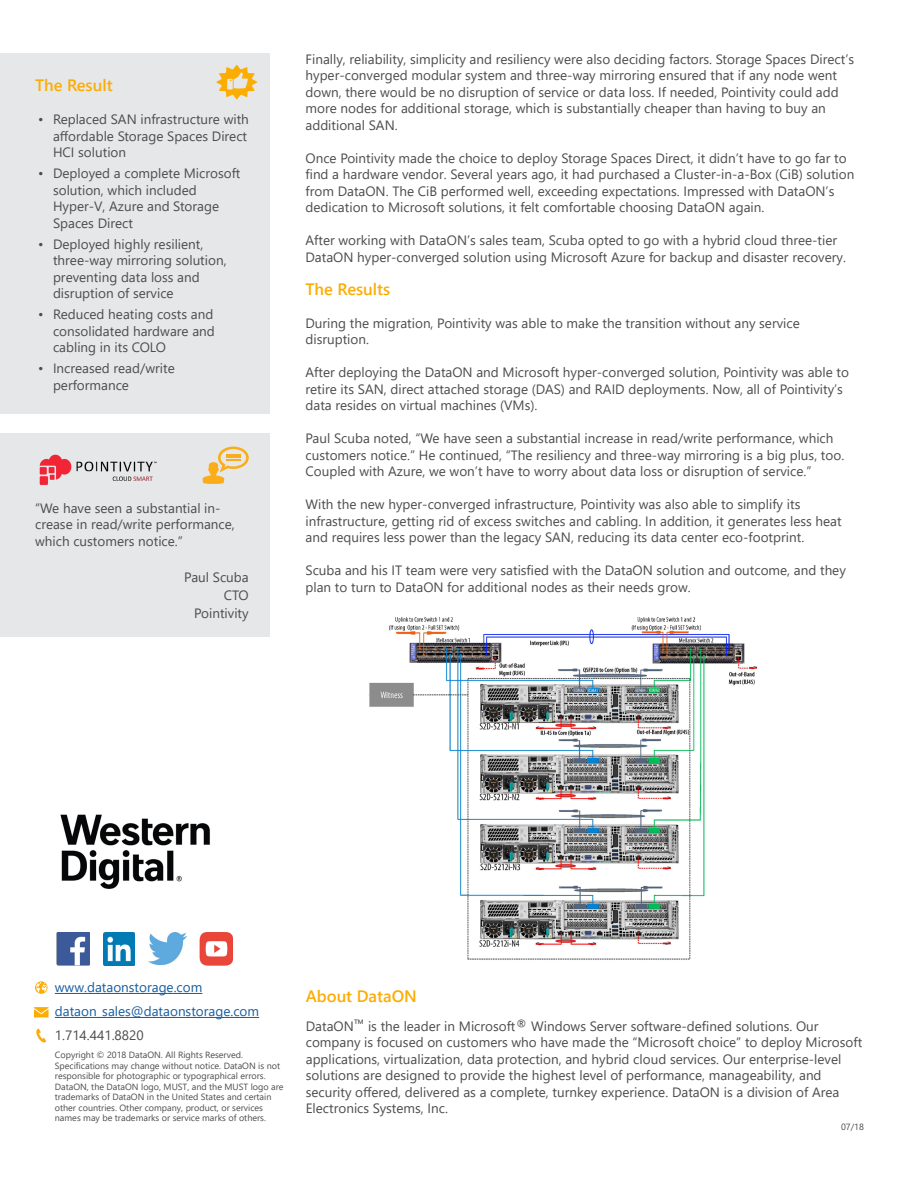
<style>
.page{position:relative;width:918px;height:1188px;background:#fff}
.page>*{position:absolute;margin:0;border:0;box-sizing:border-box;transform-origin:0 0}
.Headers{font:600 16.5px "Segoe UI";color:#fcad04}
.t1{font:13.5px/16.5px "Segoe UI";color:#4b4c4d}
.t2{font:13.5px "Segoe UI";color:#175d9e}
.t3{font:9px/10.5px "Segoe UI";color:#4b4c4d}
</style>
<div class="page">
<svg style="left:36px;top:1029px;width:10px;height:14px"></svg>
<svg style="left:34px;top:1007px;width:15px;height:10px"></svg>
<svg style="left:35px;top:981px;width:13px;height:13px"></svg>
<hr style="left:55px;top:993px;width:147px;height:1px;background:#175d9e">
<hr style="left:55px;top:1017px;width:204px;height:1px;background:#175d9e">
<img style="left:57px;top:932px;width:33px;height:33px">
<img style="left:103px;top:932px;width:32px;height:33px">
<img style="left:148px;top:932px;width:38px;height:33px">
<img style="left:200px;top:932px;width:33px;height:33px">
<div style="left:0;top:53px;width:270px;height:361px;background:#e6e7e9"></div>
<svg style="left:216px;top:65px;width:41px;height:34px"></svg>
<img style="left:60px;top:814px;width:150px;height:75px">
<img style="left:368px;top:617px;width:390px;height:343px">
<div style="left:0;top:434px;width:270px;height:203px;background:#e6e7e9"></div>
<svg style="left:203px;top:447px;width:46px;height:37px"></svg>
<img style="left:39px;top:454px;width:118px;height:31px">
<p class="Headers" style="left:35px;top:70px;width:79px">The Result</p>
<p class="t1" style="left:53px;top:110px;width:197px;text-indent:-15px">• Replaced SAN infrastructure with affordable Storage Spaces Direct<br>HCI solution</p>
<p class="t1" style="left:53px;top:164px;width:189px;text-indent:-15px">• Deployed a complete Microsoft solution, which included<br>Hyper-V, Azure and Storage<br>Spaces Direct</p>
<p class="t1" style="left:53px;top:235px;width:175px;text-indent:-15px">• Deployed highly resilient, three-way mirroring solution, preventing data loss and disruption of service</p>
<p class="t1" style="left:53px;top:305px;width:163px;text-align:justify;text-indent:-15px">• Reduced heating costs and consolidated hardware and cabling in its COLO</p>
<p class="t1" style="left:53px;top:359px;width:123px;text-indent:-15px">• Increased read/write performance</p>
<p class="t1" style="left:35px;top:498px;width:201px">“We have seen a substantial in&shy;crease in read/write performance, which customers notice.”</p>
<p class="t1" style="left:184px;top:567px;width:66px">Paul Scuba</p>
<p class="t1" style="left:224px;top:585px;width:26px">CTO</p>
<p class="t1" style="left:194px;top:603px;width:56px">Pointivity</p>
<p class="t1" style="left:306px;top:50px;width:550px">Finally, reliability, simplicity and resiliency were also deciding factors. Storage Spaces Direct’s hyper-converged modular system and three-way mirroring ensured that if any node went down, there would be no disruption of service or data loss. If needed, Pointivity could add more nodes for additional storage, which is substantially cheaper than having to buy an additional SAN.</p>
<p class="t1" style="left:306px;top:149px;width:550px">Once Pointivity made the choice to deploy Storage Spaces Direct, it didn’t have to go far to find a hardware vendor. Several years ago, it had purchased a Cluster-in-a-Box (CiB) solution from DataON. The CiB performed well, exceeding expectations. Impressed with DataON’s dedication to Microsoft solutions, it felt comfortable choosing DataON again.</p>
<p class="t1" style="left:306px;top:231px;width:542px">After working with DataON’s sales team, Scuba opted to go with a hybrid cloud three-tier<br>DataON hyper-converged solution using Microsoft Azure for backup and disaster recovery.</p>
<p class="Headers" style="left:306px;top:273px;width:86px">The Results</p>
<p class="t1" style="left:306px;top:314px;width:496px">During the migration, Pointivity was able to make the transition without any service disruption.</p>
<p class="t1" style="left:306px;top:363px;width:545px">After deploying the DataON and Microsoft hyper-converged solution, Pointivity was able to retire its SAN, direct attached storage (DAS) and RAID deployments. Now, all of Pointivity’s data resides on virtual machines (VMs).</p>
<p class="t1" style="left:306px;top:429px;width:540px">Paul Scuba noted, “We have seen a substantial increase in read/write performance, which customers notice.” He continued, “The resiliency and three-way mirroring is a big plus, too.<br>Coupled with Azure, we won’t have to worry about data loss or disruption of service.”</p>
<p class="t1" style="left:306px;top:495px;width:538px">With the new hyper-converged infrastructure, Pointivity was also able to simplify its infrastructure, getting rid of excess switches and cabling. In addition, it generates less heat and requires less power than the legacy SAN, reducing its data center eco-footprint.</p>
<p class="t1" style="left:306px;top:561px;width:542px">Scuba and his IT team were very satisfied with the DataON solution and outcome, and they plan to turn to DataON for additional nodes as their needs grow.</p>
<p class="t2" style="left:55px;top:975px;width:149px">www.dataonstorage.com</p>
<p class="t2" style="left:55px;top:999px;width:206px">dataon_sales@dataonstorage.com</p>
<p class="t1" style="left:55px;top:1026px;width:90px">1.714.441.8820</p>
<p class="t3" style="left:55px;top:1049px;width:230px">Copyright © 2018 DataON. All Rights Reserved.<br>Specifications may change without notice. DataON is not responsible for photographic or typographical errors.<br>DataON, the DataON logo, MUST, and the MUST logo are trademarks of DataON in the United States and certain other countries. Other company, product, or services names may be trademarks or service marks of others.</p>
<p class="Headers" style="left:306px;top:981px;width:113px">About DataON</p>
<p class="t1" style="left:306px;top:1016px;width:558px">DataON™ is the leader in Microsoft® Windows Server software-defined solutions. Our company is focused on customers who have made the “Microsoft choice” to deploy Microsoft applications, virtualization, data protection, and hybrid cloud services. Our enterprise-level solutions are designed to provide the highest level of performance, manageability, and security offered, delivered as a complete, turnkey experience. DataON is a division of Area Electronics Systems, Inc.</p>
<p class="t3" style="left:841px;top:1120px;width:24px">07/18</p>
</div>
